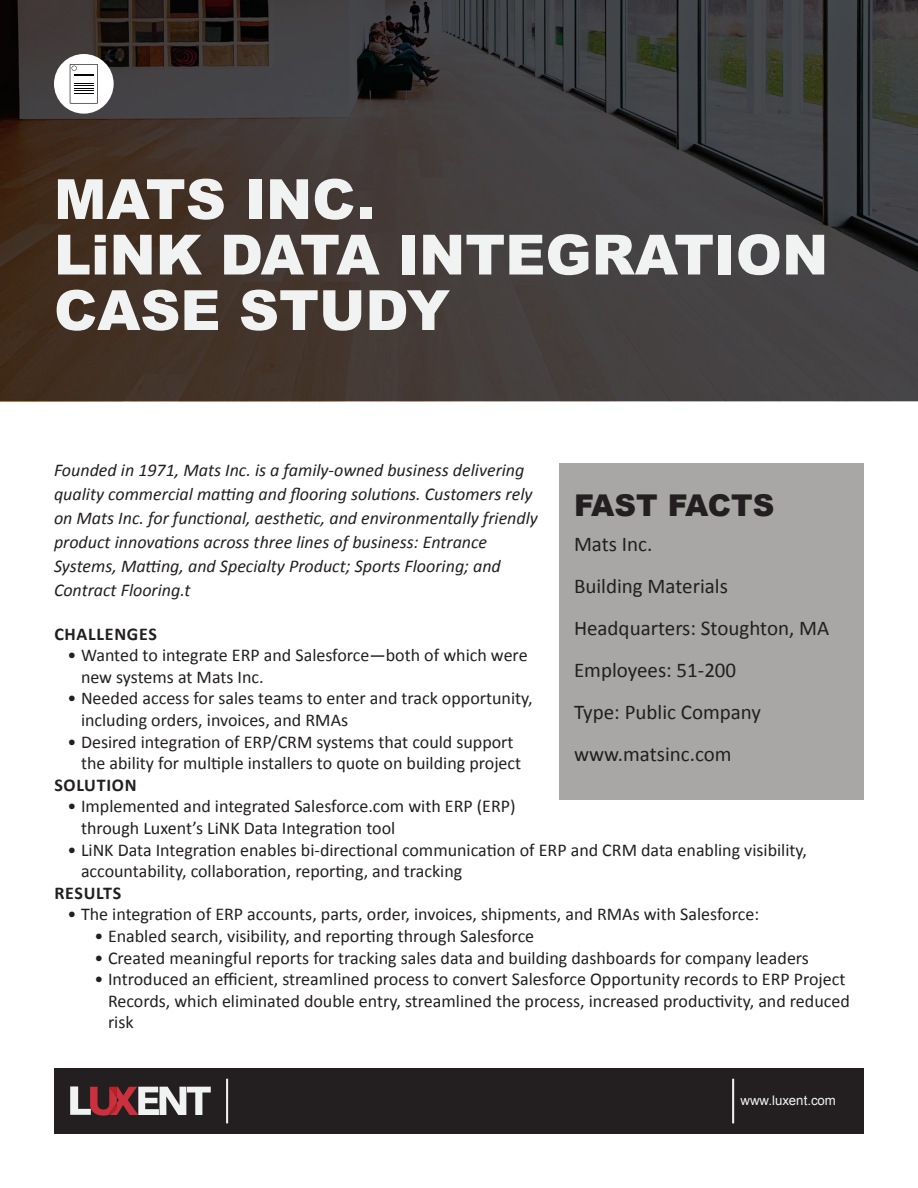
<style>
.page{position:relative;width:918px;height:1188px;background:#fff}
.page>*{position:absolute;margin:0;border:0;box-sizing:border-box;transform-origin:0 0}
.t1{font:900 55.5px/55.5px "Arial";color:#f1f3f3}
.t2{font:900 30px "Arial";color:#231f20}
.t3{font:21px/42px "Calibri";color:#231f20}
.t4{font:18px/21.6px "Calibri";color:#231f20}
.t5{font:italic 18px/24px "Calibri";color:#231f20}
.t6{font:700 18px "Calibri";letter-spacing:.04em;color:#231f20}
.t7{font:13.2px "Arial";color:#f1f3f3}
</style>
<div class="page">
<svg style="left:0;top:0;width:918px;height:401px;background:#3f3936"></svg>
<div style="left:559px;top:463px;width:304px;height:336px;background:#a8a7a5"></div>
<div style="left:54px;top:1068px;width:810px;height:66px;background:#231f20"></div>
<hr style="left:732px;top:1079px;width:2px;height:44px;background:#f1f3f3">
<hr style="left:226px;top:1079px;width:2px;height:44px;background:#f1f3f3">
<svg style="left:70px;top:1086px;width:141px;height:30px"></svg>
<div style="left:54px;top:54px;width:60px;height:60px;background:#fff;border-radius:50%"></div>
<svg style="left:70px;top:64px;width:28px;height:40px"></svg>
<h1 class="t1" style="left:54px;top:170px;width:776px">MATS INC.<br>LiNK DATA INTEGRATION<br>CASE STUDY</h1>
<p class="t5" style="left:54px;top:458px;width:485px">Founded in 1971, Mats Inc. is a family-owned business delivering quality commercial matting and flooring solutions. Customers rely on Mats Inc. for functional, aesthetic, and environmentally friendly product innovations across three lines of business: Entrance Systems, Matting, and Specialty Product; Sports Flooring; and Contract Flooring.t</p>
<p class="t6" style="left:54px;top:621px;width:104px">CHALLENGES</p>
<p class="t4" style="left:81px;top:644px;width:448px;text-indent:-14px">• Wanted to integrate ERP and Salesforce—both of which were new systems at Mats Inc.</p>
<p class="t4" style="left:81px;top:687px;width:453px;text-indent:-14px">• Needed access for sales teams to enter and track opportunity, including orders, invoices, and RMAs</p>
<p class="t4" style="left:81px;top:730px;width:442px;text-indent:-14px">• Desired integration of ERP/CRM systems that could support the ability for multiple installers to quote on building project</p>
<p class="t6" style="left:54px;top:772px;width:84px">SOLUTION</p>
<p class="t4" style="left:81px;top:795px;width:436px;text-indent:-14px">• Implemented and integrated Salesforce.com with ERP (ERP) through Luxent’s LiNK Data Integration tool</p>
<p class="t4" style="left:81px;top:838px;width:728px;text-indent:-14px">• LiNK Data Integration enables bi-directional communication of ERP and CRM data enabling visibility, accountability, collaboration, reporting, and tracking</p>
<p class="t6" style="left:54px;top:880px;width:68px">RESULTS</p>
<p class="t4" style="left:68px;top:903px;width:693px">• The integration of ERP accounts, parts, order, invoices, shipments, and RMAs with Salesforce:</p>
<p class="t4" style="left:94px;top:925px;width:441px">• Enabled search, visibility, and reporting through Salesforce</p>
<p class="t4" style="left:94px;top:946px;width:716px">• Created meaningful reports for tracking sales data and building dashboards for company leaders</p>
<p class="t4" style="left:108px;top:968px;width:743px;text-indent:-14px">• Introduced an efficient, streamlined process to convert Salesforce Opportunity records to ERP Project<br>Records, which eliminated double entry, streamlined the process, increased productivity, and reduced risk</p>
<h2 class="t2" style="left:574px;top:484px;width:202px">FAST FACTS</h2>
<p class="t3" style="left:574px;top:522px;width:257px">Mats Inc.<br>Building Materials<br>Headquarters: Stoughton, MA<br>Employees: 51-200<br>Type: Public Company www.matsinc.com</p>
<p class="t7" style="left:740px;top:1091px;width:97px">www.luxent.com</p>
</div>
